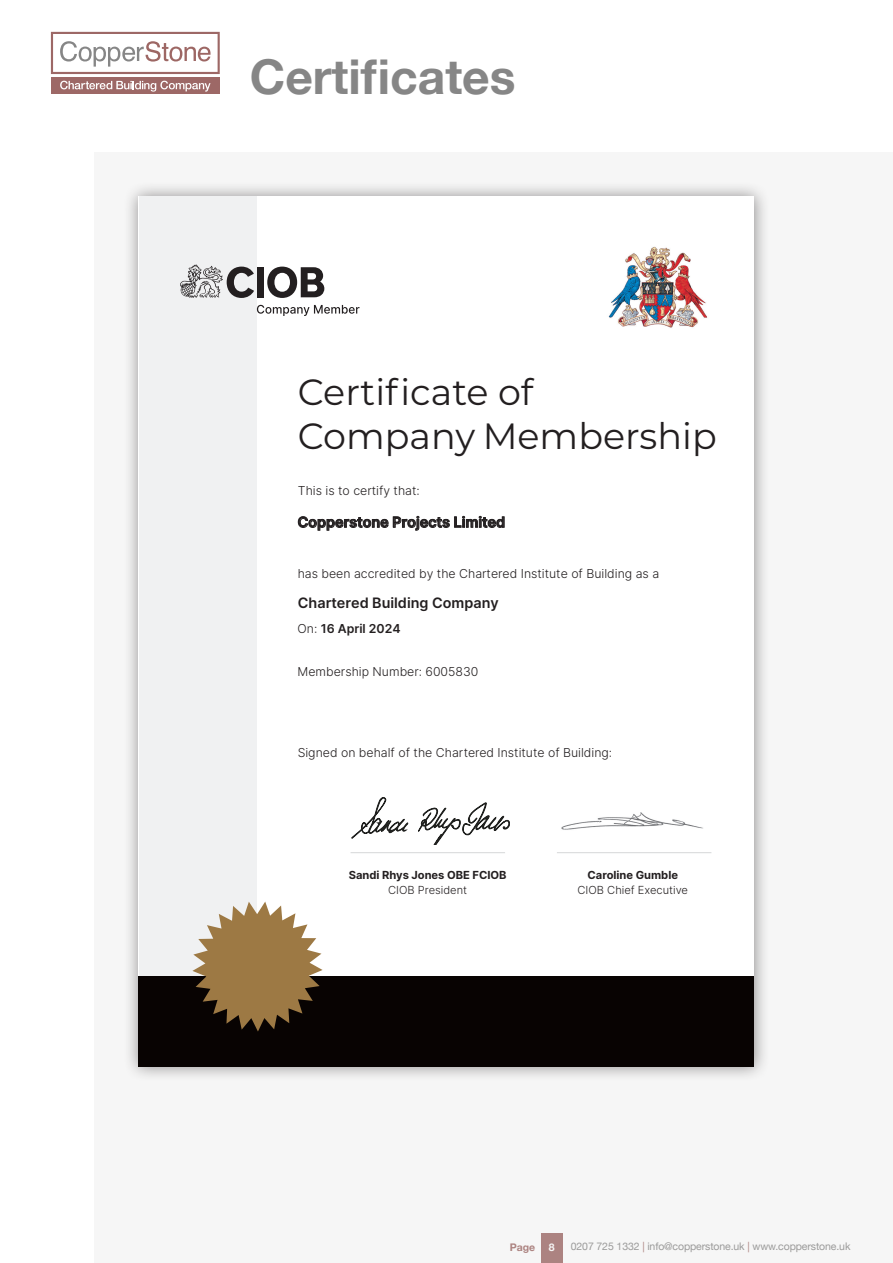
<style>
.page{position:relative;width:893px;height:1263px;background:#fff}
.page>*{position:absolute;margin:0;border:0;box-sizing:border-box;transform-origin:0 0}
.t1{font:700 48px "Helvetica Neue";color:#868686}
.t2{font:36.45px/43.8px "Montserrat";color:#231f20}
.t3{font:600 14.4px "Inter";color:#231f20}
.t4{font:300 12.3px "Inter";color:#231f20}
.t5{font:600 12.3px "Inter";color:#231f20}
.t6{font:700 11.1px/15.5px "Inter";color:#231f20;text-align:center}
.t7{font:300 11.1px/15.5px "Inter";color:#231f20;text-align:center}
.t8{font:10.5px "Helvetica Neue";letter-spacing:-.01em;color:#868686}
.t9{font:700 10.5px "Helvetica Neue";color:#9d6764}
.t10{font:700 10.5px "Helvetica Neue";color:#fff}
.s1{font-weight:300}
.s2{font-weight:700}
.s3{color:#9d6764}
</style>
<div class="page">
<svg style="left:51px;top:32px;width:169px;height:42px"></svg>
<div style="left:51px;top:77px;width:169px;height:17px;background:#9d6866"></div>
<svg style="left:60px;top:81px;width:151px;height:11px"></svg>
<div style="left:95px;top:152px;width:798px;height:1111px;background:#f6f6f6"></div>
<div style="left:123px;top:181px;width:647px;height:901px;background:#231f20;opacity:.5"></div>
<div style="left:139px;top:196px;width:615px;height:870px;background:#fff"></div>
<div style="left:139px;top:196px;width:118px;height:780px;background:#f0f1f2"></div>
<div style="left:139px;top:976px;width:615px;height:90px;background:#080302"></div>
<div style="left:257px;top:267px;width:7px;height:30px;background:#231f20"></div>
<svg style="left:267px;top:267px;width:57px;height:31px"></svg>
<svg style="left:180px;top:264px;width:74px;height:34px"></svg>
<svg style="left:257px;top:305px;width:102px;height:11px"></svg>
<img style="left:608px;top:246px;width:100px;height:82px">
<svg style="left:352px;top:797px;width:56px;height:42px"></svg>
<svg style="left:418px;top:803px;width:92px;height:42px"></svg>
<hr style="left:351px;top:852px;width:154px;height:1px;background:#d9dadc">
<hr style="left:557px;top:852px;width:154px;height:1px;background:#d9dadc">
<img style="left:561px;top:812px;width:142px;height:18px">
<svg style="left:192px;top:901px;width:131px;height:130px"></svg>
<svg style="left:757px;top:196px;width:7px;height:2px"></svg>
<svg style="left:759px;top:1071px;width:5px;height:4px"></svg>
<p class="t1" style="left:250px;top:39px;width:267px">Certificates</p>
<p class="t2" style="left:298px;top:369px;width:420px">Certificate of<br>Company Membership</p>
<p class="t4" style="left:298px;top:481px;width:123px">This is to certify that:</p>
<p class="t3" style="left:298px;top:514px;width:209px">Copperstone Projects Limited</p>
<p class="t4" style="left:298px;top:565px;width:363px">has been accredited by the Chartered Institute of Building as a</p>
<p class="t3" style="left:298px;top:592px;width:202px">Chartered Building Company</p>
<p class="t5" style="left:298px;top:622px;width:104px"><span class="s1">On:</span> 16 April 2024</p>
<p class="t4" style="left:298px;top:663px;width:182px">Membership Number: 6005830</p>
<p class="t4" style="left:298px;top:743px;width:316px">Signed on behalf of the Chartered Institute of Building:</p>
<p class="t6" style="left:349px;top:867px;width:159px">Sandi Rhys Jones OBE FCIOB<br><span class="s1">CIOB President</span></p>
<p class="t7" style="left:578px;top:867px;width:112px"><span class="s2">Caroline Gumble<br></span>CIOB Chief Executive</p>
<p class="t9" style="left:510px;top:1239px;width:27px">Page</p>
<p class="t10" style="left:549px;top:1239px;width:7px">8</p>
<p class="t8" style="left:571px;top:1239px;width:281px">0207 725 1332 <span class="s3">|</span> info@copperstone.uk <span class="s3">|</span> www.copperstone.uk</p>
</div>
